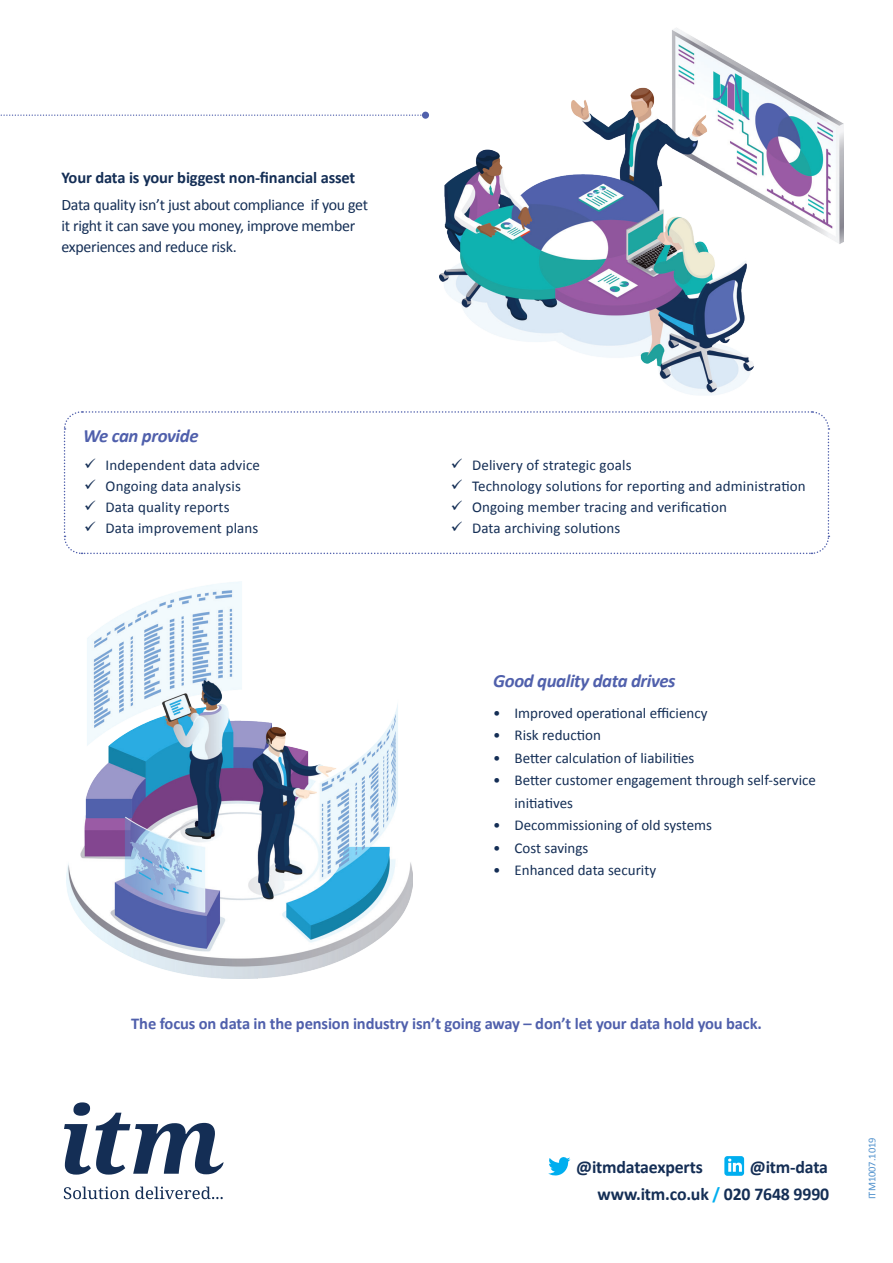
<style>
.page{position:relative;width:893px;height:1263px;background:#fff}
.page>*{position:absolute;margin:0;border:0;box-sizing:border-box;transform-origin:0 0}
.t1{font:italic 700 18.75px "Calibri";letter-spacing:-.02em;color:#5060ac}
.Headers{font:700 18px "Calibri";letter-spacing:-.01em;color:#142e55}
.t2{font:700 16.5px "Calibri";letter-spacing:-.01em;color:#5060ac}
.t3{font:700 16.5px "Calibri";letter-spacing:-.01em;color:#142e55}
.t4{font:15.9px/21px "Calibri";letter-spacing:-.02em;color:#142e55}
.t5{font:15px/22.5px "Calibri";color:#142e55}
._7__Footer_caption{font:10.5px "Calibri";color:#4f90cc}
.s1{color:#00aeef}
</style>
<div class="page">
<svg style="left:64px;top:1102px;width:159px;height:72px"></svg>
<svg style="left:64px;top:1186px;width:159px;height:13px"></svg>
<svg style="left:0;top:114px;width:422px;height:2px"></svg>
<div style="left:422px;top:112px;width:7px;height:7px;background:#5060ac;border-radius:50%"></div>
<img style="left:439px;top:28px;width:404px;height:367px">
<img style="left:67px;top:581px;width:346px;height:397px">
<svg style="left:548px;top:1157px;width:22px;height:19px"></svg>
<svg style="left:724px;top:1156px;width:20px;height:20px"></svg>
<svg style="left:63px;top:411px;width:767px;height:144px"></svg>
<p class="t3" style="left:61px;top:166px;width:295px">Your data is your biggest non-financial asset</p>
<p class="t4" style="left:61px;top:194px;width:308px">Data quality isn’t just about compliance if you get it right it can save you money, improve member experiences and reduce risk.</p>
<p class="t1" style="left:83px;top:423px;width:117px">We can provide</p>
<p class="t5" style="left:106px;top:453px;width:156px">Independent data advice</p>
<p class="t5" style="left:106px;top:474px;width:137px">Ongoing data analysis</p>
<p class="t5" style="left:106px;top:495px;width:125px">Data quality reports</p>
<p class="t5" style="left:106px;top:516px;width:154px">Data improvement plans</p>
<p class="t5" style="left:472px;top:453px;width:161px">Delivery of strategic goals</p>
<p class="t5" style="left:472px;top:474px;width:335px">Technology solutions for reporting and administration</p>
<p class="t5" style="left:472px;top:495px;width:256px">Ongoing member tracing and verification</p>
<p class="t5" style="left:472px;top:516px;width:150px">Data archiving solutions</p>
<p class="t1" style="left:493px;top:667px;width:184px">Good quality data drives</p>
<p class="t5" style="left:493px;top:701px;width:216px">• Improved operational efficiency</p>
<p class="t5" style="left:493px;top:723px;width:109px">• Risk reduction</p>
<p class="t5" style="left:493px;top:746px;width:203px">• Better calculation of liabilities</p>
<p class="t5" style="left:514px;top:768px;width:303px;text-indent:-21px">• Better customer engagement through self-service initiatives</p>
<p class="t5" style="left:493px;top:813px;width:220px">• Decommissioning of old systems</p>
<p class="t5" style="left:493px;top:836px;width:97px">• Cost savings</p>
<p class="t5" style="left:493px;top:858px;width:164px">• Enhanced data security</p>
<p class="t2" style="left:131px;top:1011px;width:632px">The focus on data in the pension industry isn’t going away – don’t let your data hold you back.</p>
<p class="Headers" style="left:576px;top:1154px;width:128px">@itmdataexperts</p>
<p class="Headers" style="left:750px;top:1154px;width:80px">@itm-data</p>
<p class="Headers" style="left:598px;top:1181px;width:233px">www.itm.co.uk <span class="s1">/</span> 020 7648 9990</p>
<p class="_7__Footer_caption" style="left:865px;top:1199px;width:63px;rotate:-90deg">ITM1007.1019</p>
</div>
